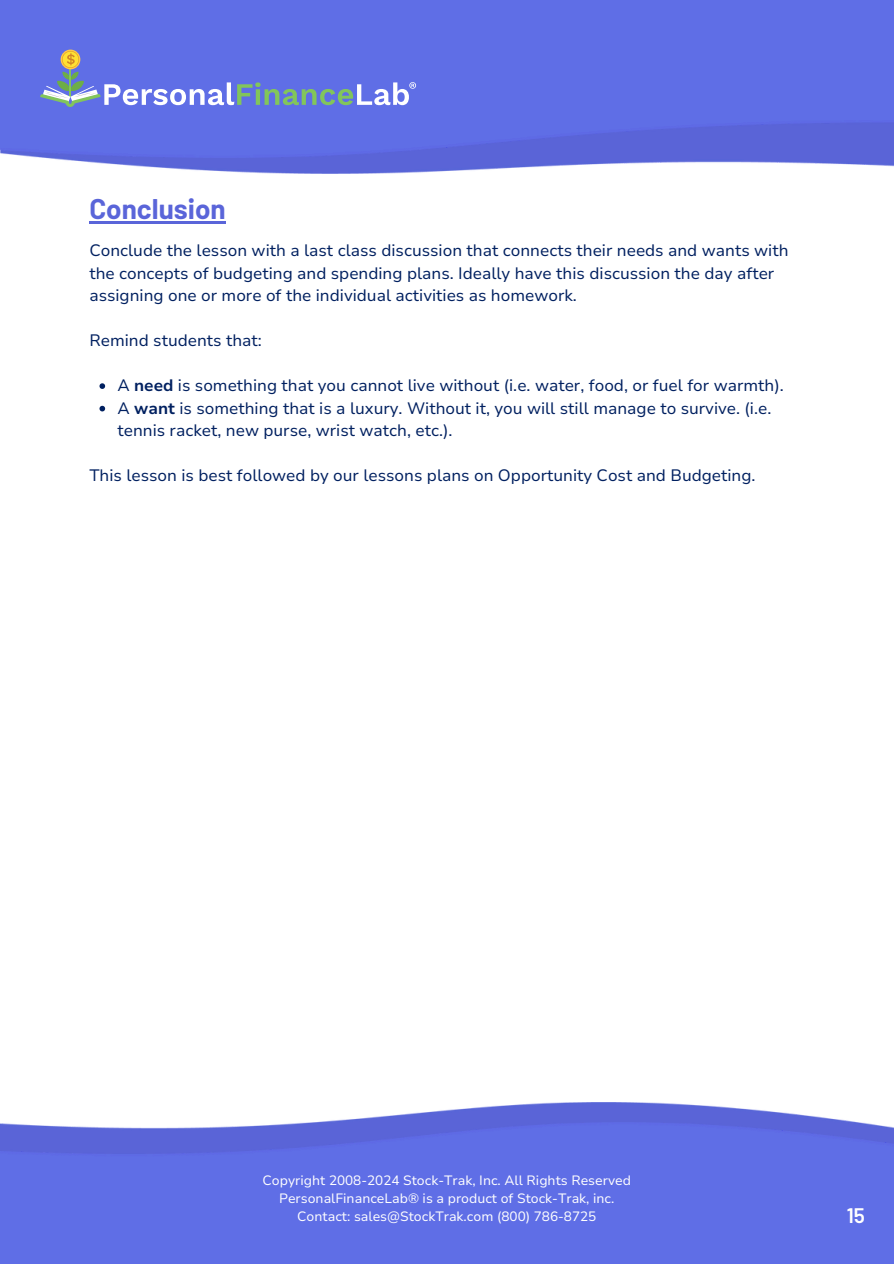
<style>
.page{position:relative;width:894px;height:1264px;background:#fff}
.page>*{position:absolute;margin:0;border:0;box-sizing:border-box;transform-origin:0 0}
.t1{font:700 27.75px "Barlow";color:#5a65d9}
.t2{font:600 21px "Barlow";color:#fff}
.t3{font:16.5px/22.5px "Nunito Sans 10 pt";color:#002060}
.t4{font:13.5px "Nunito Sans 10 pt";color:#fff}
.s1{font-weight:700}
</style>
<div class="page">
<img style="left:47px;top:158px;width:846px;height:16px">
<img style="left:0;top:0;width:893px;height:158px">
<div style="left:61px;top:50px;width:19px;height:19px;background:#ffc947;border-radius:50%"></div>
<svg style="left:40px;top:51px;width:376px;height:56px;background:#7182db"></svg>
<img style="left:318px;top:1102px;width:538px;height:20px">
<img style="left:0;top:1122px;width:893px;height:141px">
<svg style="left:99px;top:383px;width:6px;height:6px"></svg>
<svg style="left:99px;top:406px;width:6px;height:5px"></svg>
<hr style="left:89px;top:221px;width:136px;height:2px;background:#5a65d9">
<p class="t1" style="left:89px;top:191px;width:138px">Conclusion</p>
<h2 class="t3" style="left:89px;top:239px;width:700px">Conclude the lesson with a last class discussion that connects their needs and wants with the concepts of budgeting and spending plans. Ideally have this discussion the day after assigning one or more of the individual activities as homework.</h2>
<h2 class="t3" style="left:89px;top:329px;width:174px">Remind students that:</h2>
<p class="t3" style="left:117px;top:374px;width:667px">A <span class="s1">need</span> is something that you cannot live without (i.e. water, food, or fuel for warmth).</p>
<p class="t3" style="left:117px;top:397px;width:655px">A <span class="s1">want</span> is something that is a luxury. Without it, you will still manage to survive. (i.e. tennis racket, new purse, wrist watch, etc.).</p>
<h2 class="t3" style="left:89px;top:464px;width:667px">This lesson is best followed by our lessons plans on Opportunity Cost and Budgeting.</h2>
<p class="t4" style="left:262px;top:1171px;width:370px">Copyright 2008-2024 Stock-Trak, Inc. All Rights Reserved</p>
<h1 class="t4" style="left:279px;top:1189px;width:337px">PersonalFinanceLab® is a product of Stock-Trak, inc.</h1>
<h2 class="t4" style="left:297px;top:1207px;width:300px">Contact: sales@StockTrak.com (800) 786-8725</h2>
<p class="t2" style="left:846px;top:1202px;width:20px">15</p>
</div>
